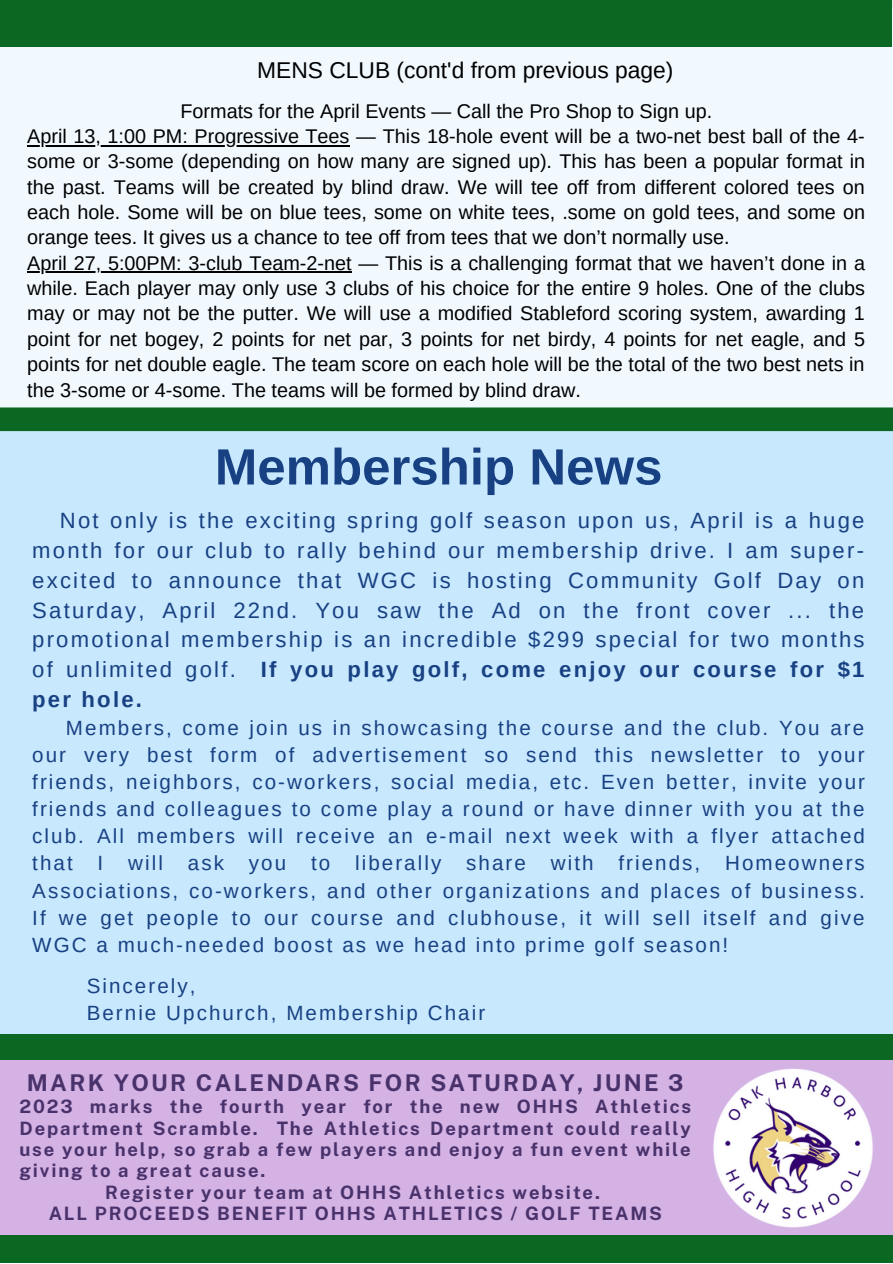
<style>
.page{position:relative;width:893px;height:1264px;background:#fff}
.page>*{position:absolute;margin:0;border:0;box-sizing:border-box;transform-origin:0 0}
.t1{font:700 51px "Arimo";color:#184183}
.t2{font:700 23.1px "Public Sans";letter-spacing:.1em;color:#49326b}
.t3{font:22.8px "Arimo";color:#000}
.t4{font:22.05px/29.7px "Arimo";letter-spacing:.1em;color:#184183;text-align:justify}
.t5{font:20.55px/27.2px "Arimo";letter-spacing:.1em;color:#184183;text-align:justify}
.t6{font:19.8px/25.3px "Arimo";color:#000}
.t7{font:700 18.45px "Public Sans";letter-spacing:.1em;color:#49326b}
.s1{font-weight:700}
</style>
<div class="page">
<div style="left:0;top:8px;width:892px;height:1246px;background:#f1f9ff"></div>
<div style="left:0;top:0;width:891px;height:46px;background:#0a6823"></div>
<div style="left:0;top:1007px;width:892px;height:245px;background:#d4b2e4"></div>
<div style="left:0;top:1234px;width:892px;height:28px;background:#0a6823"></div>
<img style="left:713px;top:1068px;width:160px;height:160px">
<div style="left:0;top:1020px;width:892px;height:39px;background:#0a6823"></div>
<div style="left:0;top:410px;width:892px;height:623px;background:#c8e8fd"></div>
<div style="left:0;top:407px;width:892px;height:24px;background:#0a6823"></div>
<hr style="left:27px;top:145px;width:167px;height:1px;background:#000">
<hr style="left:194px;top:145px;width:155px;height:1px;background:#000">
<hr style="left:27px;top:271px;width:325px;height:2px;background:#000">
<p class="t3" style="left:257px;top:57px;width:418px">MENS CLUB (cont'd from previous page)</p>
<p class="t6" style="left:27px;top:98px;width:839px;text-indent:153px">Formats for the April Events — Call the Pro Shop to Sign up.<br>April 13, 1:00 PM: Progressive Tees — This 18-hole event will be a two-net best ball of the 4- some or 3-some (depending on how many are signed up). This has been a popular format in the past. Teams will be created by blind draw. We will tee off from different colored tees on each hole. Some will be on blue tees, some on white tees, .some on gold tees, and some on orange tees. It gives us a chance to tee off from tees that we don’t normally use.<br>April 27, 5:00PM: 3-club Team-2-net — This is a challenging format that we haven’t done in a while. Each player may only use 3 clubs of his choice for the entire 9 holes. One of the clubs may or may not be the putter. We will use a modified Stableford scoring system, awarding 1 point for net bogey, 2 points for net par, 3 points for net birdy, 4 points for net eagle, and 5 points for net double eagle. The team score on each hole will be the total of the two best nets in the 3-some or 4-some. The teams will be formed by blind draw.</p>
<h1 class="t1" style="left:215px;top:438px;width:449px">Membership News</h1>
<p class="t4" style="left:32px;top:506px;width:833px;text-indent:28px">Not only is the exciting spring golf season upon us, April is a huge month for our club to rally behind our membership drive. I am super&shy;excited to announce that WGC is hosting Community Golf Day on Saturday, April 22nd. You saw the Ad on the front cover ... the promotional membership is an incredible $299 special for two months of unlimited golf. <span class="s1">If you play golf, come enjoy our course for $1 per hole.</span></p>
<p class="t5" style="left:32px;top:714px;width:834px;text-indent:34px">Members, come join us in showcasing the course and the club. You are our very best form of advertisement so send this newsletter to your friends, neighbors, co-workers, social media, etc. Even better, invite your friends and colleagues to come play a round or have dinner with you at the club. All members will receive an e-mail next week with a flyer attached that I will ask you to liberally share with friends, Homeowners Associations, co-workers, and other organizations and places of business.<br>If we get people to our course and clubhouse, it will sell itself and give WGC a much-needed boost as we head into prime golf season!</p>
<p class="t5" style="left:87px;top:972px;width:400px">Sincerely,<br>Bernie Upchurch, Membership Chair</p>
<p class="t2" style="left:27px;top:1068px;width:658px">MARK YOUR CALENDARS FOR SATURDAY, JUNE 3</p>
<p class="t7" style="left:19px;top:1095px;width:673px">2023 marks the fourth year for the new OHHS Athletics</p>
<p class="t7" style="left:19px;top:1117px;width:672px">Department Scramble. The Athletics Department could really</p>
<p class="t7" style="left:19px;top:1138px;width:672px">use your help, so grab a few players and enjoy a fun event while</p>
<p class="t7" style="left:19px;top:1159px;width:247px">giving to a great cause.</p>
<p class="t7" style="left:105px;top:1181px;width:496px">Register your team at OHHS Athletics website.</p>
<p class="t7" style="left:49px;top:1202px;width:615px">ALL PROCEEDS BENEFIT OHHS ATHLETICS / GOLF TEAMS</p>
</div>
